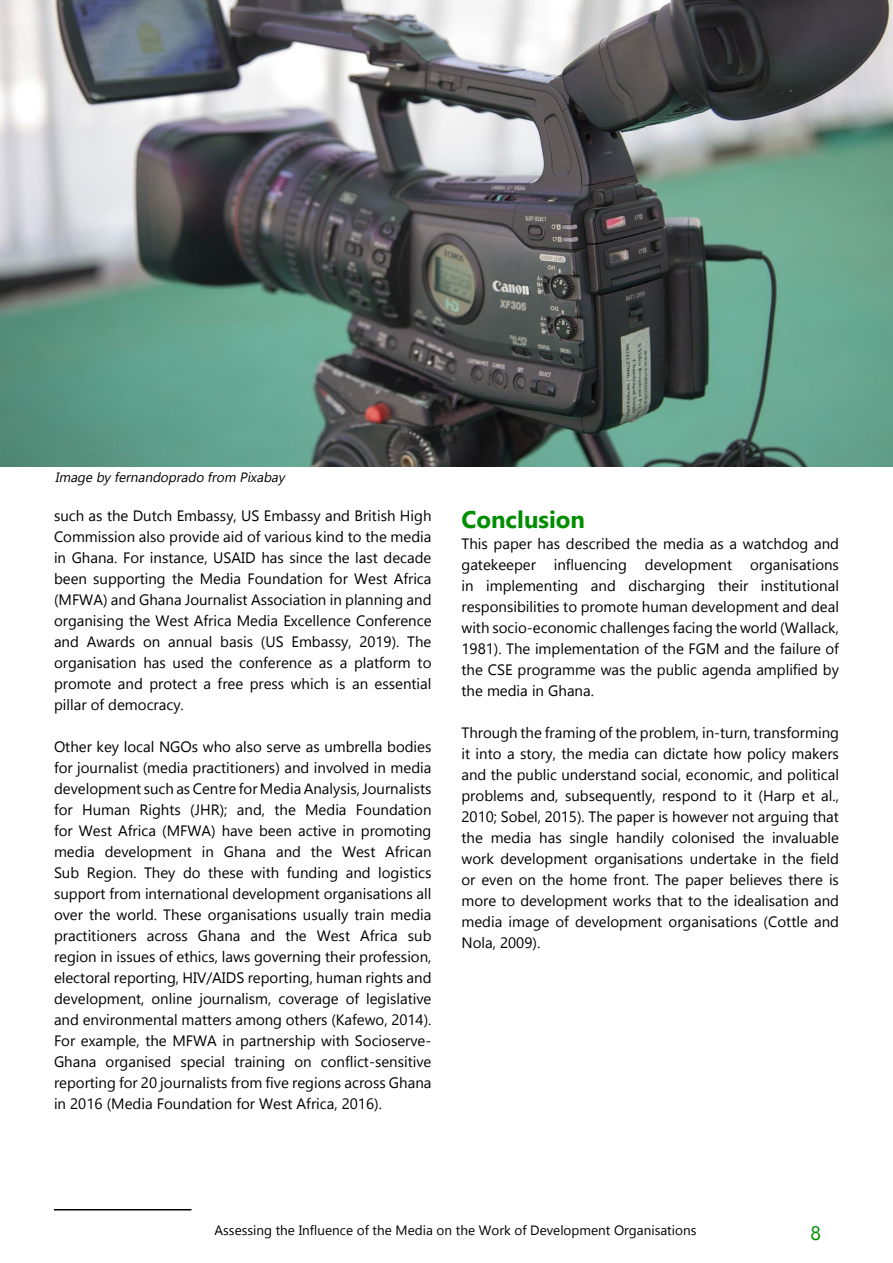
<style>
.page{position:relative;width:893px;height:1263px;background:#fff}
.page>*{position:absolute;margin:0;border:0;box-sizing:border-box;transform-origin:0 0}
.t1{font:700 24px "Gadugi";color:#008e00}
.t2{font:19.5px "Gadugi";color:#008e00}
.t3{font:15px/21px "Gadugi";color:#000;text-align:justify}
.t4{font:13.5px "Gadugi";color:#000}
.t5{font:italic 13.5px "Gadugi";color:#000}
</style>
<div class="page">
<hr style="left:54px;top:1209px;width:137px;height:1px;background:#000">
<img style="left:0;top:0;width:893px;height:466px">
<p class="t5" style="left:55px;top:469px;width:231px">Image by fernandoprado from Pixabay</p>
<p class="t3" style="left:54px;top:505px;width:379px">such as the Dutch Embassy, US Embassy and British High Commission also provide aid of various kind to the media in Ghana. For instance, USAID has since the last decade been supporting the Media Foundation for West Africa (MFWA) and Ghana Journalist Association in planning and organising the West Africa Media Excellence Conference and Awards on annual basis (US Embassy, 2019). The organisation has used the conference as a platform to promote and protect a free press which is an essential pillar of democracy.</p>
<p class="t3" style="left:54px;top:736px;width:379px">Other key local NGOs who also serve as umbrella bodies for journalist (media practitioners) and involved in media development such as Centre for Media Analysis, Journalists for Human Rights (JHR); and, the Media Foundation for West Africa (MFWA) have been active in promoting media development in Ghana and the West African Sub Region. They do these with funding and logistics support from international development organisations all over the world. These organisations usually train media practitioners across Ghana and the West Africa sub region in issues of ethics, laws governing their profession, electoral reporting, HIV/AIDS reporting, human rights and development, online journalism, coverage of legislative and environmental matters among others (Kafewo, 2014).<br>For example, the MFWA in partnership with Socioserve-Ghana organised special training on conflict-sensitive reporting for 20 journalists from five regions across Ghana in 2016 (Media Foundation for West Africa, 2016).</p>
<h1 class="t1" style="left:461px;top:505px;width:125px">Conclusion</h1>
<p class="t3" style="left:461px;top:533px;width:379px">This paper has described the media as a watchdog and gatekeeper influencing development organisations in implementing and discharging their institutional responsibilities to promote human development and deal with socio-economic challenges facing the world (Wallack, 1981). The implementation of the FGM and the failure of the CSE programme was the public agenda amplified by the media in Ghana.</p>
<p class="t3" style="left:461px;top:722px;width:379px">Through the framing of the problem, in-turn, transforming it into a story, the media can dictate how policy makers and the public understand social, economic, and political problems and, subsequently, respond to it (Harp et al., 2010; Sobel, 2015). The paper is however not arguing that the media has single handily colonised the invaluable work development organisations undertake in the field or even on the home front. The paper believes there is more to development works that to the idealisation and media image of development organisations (Cottle and Nola, 2009).</p>
<p class="t4" style="left:214px;top:1222px;width:483px">Assessing the Influence of the Media on the Work of Development Organisations</p>
<h2 class="t2" style="left:810px;top:1221px;width:12px">8</h2>
</div>
